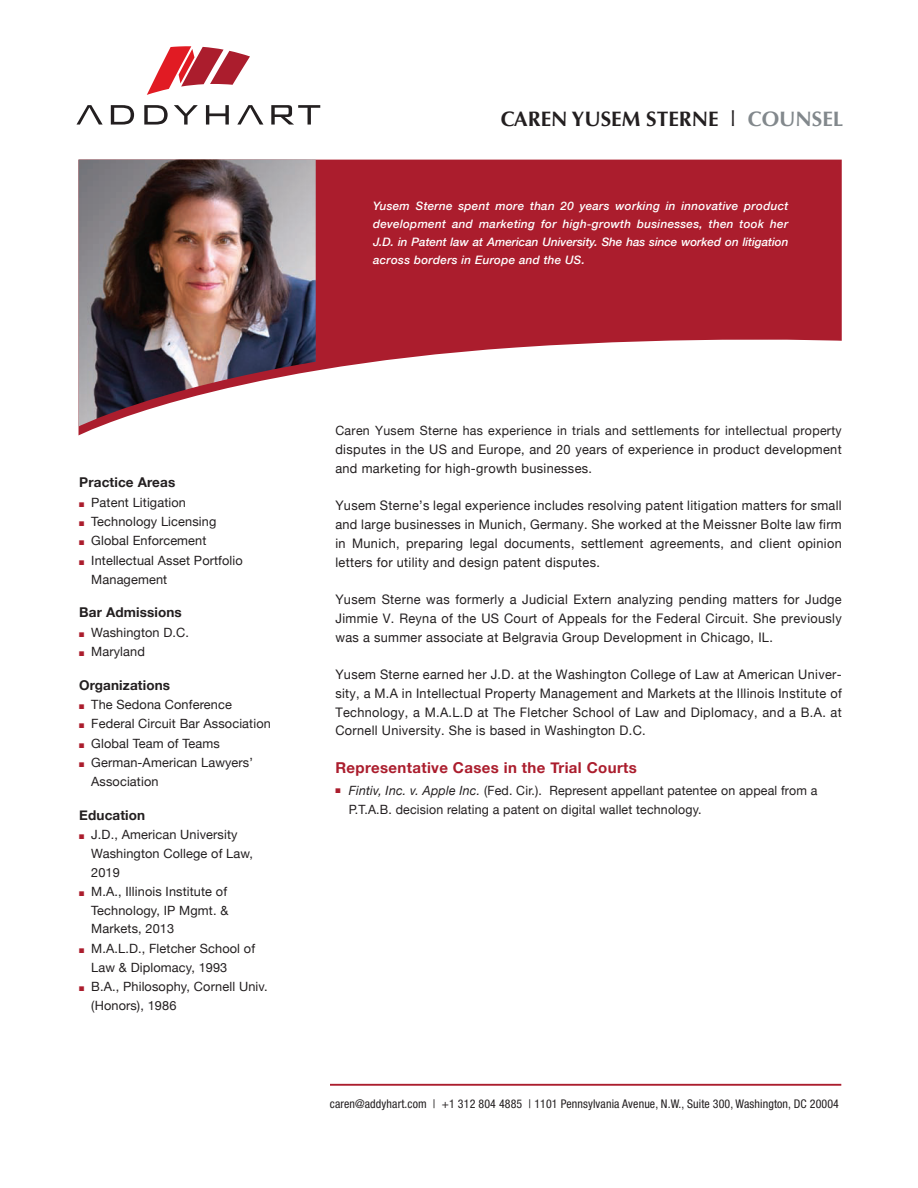
<style>
.page{position:relative;width:918px;height:1188px;background:#fff}
.page>*{position:absolute;margin:0;border:0;box-sizing:border-box;transform-origin:0 0}
.t1{font:700 21px "Optima";color:#231f20}
.t2{font:700 15px "Helvetica Neue";letter-spacing:.025em;color:#ab1d2d}
.t3{font:700 13.5px "Helvetica Neue";letter-spacing:.01em;color:#231f20}
.t4{font:13.2px/18.8px "Helvetica Neue";letter-spacing:.025em;color:#231f20;text-align:justify}
.t5{font:12.75px/18.8px "Helvetica Neue";letter-spacing:.01em;color:#231f20}
.t6{font:condensed 12px "Helvetica Neue LT Std";letter-spacing:.01em;color:#231f20}
.t7{font:italic 500 11.7px/18px "Helvetica Neue";letter-spacing:.025em;color:#fff;text-align:justify}
.s1{font-weight:400}
.s2{color:#82888c}
.s3{color:#ab1d2d}
.s4{font-style:italic}
</style>
<div class="page">
<svg style="left:79px;top:160px;width:763px;height:275px;fill:#ab1d2d"></svg>
<img style="left:79px;top:159px;width:237px;height:268px">
<svg style="left:77px;top:105px;width:26px;height:20px"></svg>
<svg style="left:237px;top:105px;width:26px;height:20px"></svg>
<svg style="left:111px;top:105px;width:23px;height:20px"></svg>
<svg style="left:144px;top:105px;width:24px;height:20px"></svg>
<svg style="left:174px;top:105px;width:24px;height:20px"></svg>
<svg style="left:206px;top:105px;width:23px;height:20px"></svg>
<svg style="left:271px;top:105px;width:49px;height:20px"></svg>
<svg style="left:147px;top:46px;width:103px;height:49px"></svg>
<hr style="left:330px;top:1084px;width:511px;height:2px;background:#ab1d2d">
<h1 class="t1" style="left:501px;top:106px;width:344px">CAREN YUSEM STERNE <span class="s1">l</span> <span class="s2">COUNSEL</span></h1>
<p class="t7" style="left:373px;top:196px;width:417px">Yusem Sterne spent more than 20 years working in innovative product development and marketing for high-growth businesses, then took her J.D. in Patent law at American University. She has since worked on litigation across borders in Europe and the US.</p>
<p class="t3" style="left:79px;top:472px;width:97px">Practice Areas</p>
<p class="t5" style="left:79px;top:493px;width:108px"><span class="s3">■</span> Patent Litigation</p>
<p class="t5" style="left:79px;top:513px;width:139px"><span class="s3">■</span> Technology Licensing</p>
<p class="t5" style="left:79px;top:532px;width:129px"><span class="s3">■</span> Global Enforcement</p>
<p class="t5" style="left:91px;top:552px;width:153px;text-indent:-12px"><span class="s3">■</span> Intellectual Asset Portfolio<br>Management</p>
<p class="t3" style="left:79px;top:602px;width:104px">Bar Admissions</p>
<p class="t5" style="left:79px;top:623px;width:111px"><span class="s3">■</span> Washington D.C.</p>
<p class="t5" style="left:79px;top:643px;width:67px"><span class="s3">■</span> Maryland</p>
<p class="t3" style="left:79px;top:674px;width:92px">Organizations</p>
<p class="t5" style="left:79px;top:696px;width:154px"><span class="s3">■</span> The Sedona Conference</p>
<p class="t5" style="left:79px;top:715px;width:193px"><span class="s3">■</span> Federal Circuit Bar Association</p>
<p class="t5" style="left:79px;top:735px;width:142px"><span class="s3">■</span> Global Team of Teams</p>
<p class="t5" style="left:91px;top:754px;width:163px;text-indent:-12px"><span class="s3">■</span> German-American Lawyers’<br>Association</p>
<p class="t3" style="left:79px;top:804px;width:68px">Education</p>
<p class="t5" style="left:91px;top:826px;width:163px;text-indent:-12px"><span class="s3">■</span> J.D., American University<br>Washington College of Law,<br>2019</p>
<p class="t5" style="left:91px;top:883px;width:139px;text-align:justify;text-indent:-12px"><span class="s3">■</span> M.A., Illinois Institute of Technology, IP Mgmt. &amp; Markets, 2013</p>
<p class="t5" style="left:91px;top:940px;width:165px;text-indent:-12px"><span class="s3">■</span> M.A.L.D., Fletcher School of<br>Law &amp; Diplomacy, 1993</p>
<p class="t5" style="left:91px;top:978px;width:178px;text-indent:-12px"><span class="s3">■</span> B.A., Philosophy, Cornell Univ. (Honors), 1986</p>
<p class="t5" style="left:335px;top:422px;width:508px">Caren Yusem Sterne has experience in trials and settlements for intellectual property</p>
<p class="t4" style="left:335px;top:441px;width:508px">disputes in the US and Europe, and 20 years of experience in product development and marketing for high-growth businesses.</p>
<p class="t4" style="left:335px;top:497px;width:508px">Yusem Sterne’s legal experience includes resolving patent litigation matters for small and large businesses in Munich, Germany. She worked at the Meissner Bolte law firm in Munich, preparing legal documents, settlement agreements, and client opinion letters for utility and design patent disputes.</p>
<p class="t4" style="left:335px;top:591px;width:508px">Yusem Sterne was formerly a Judicial Extern analyzing pending matters for Judge Jimmie V. Reyna of the US Court of Appeals for the Federal Circuit. She previously was a summer associate at Belgravia Group Development in Chicago, IL.</p>
<p class="t4" style="left:335px;top:666px;width:508px">Yusem Sterne earned her J.D. at the Washington College of Law at American Univer&shy;sity, a M.A in Intellectual Property Management and Markets at the Illinois Institute of Technology, a M.A.L.D at The Fletcher School of Law and Diplomacy, and a B.A. at Cornell University. She is based in Washington D.C.</p>
<p class="t2" style="left:335px;top:756px;width:303px">Representative Cases in the Trial Courts</p>
<p class="t5" style="left:349px;top:782px;width:470px;text-indent:-13px"><sup>■</sup> <span class="s4">Fintiv, Inc. v. Apple Inc.</span> (Fed. Cir.). Represent appellant patentee on appeal from a<br>P.T.A.B. decision relating a patent on digital wallet technology.</p>
<p class="t6" style="left:330px;top:1097px;width:511px">caren@addyhart.com | +1 312 804 4885 | 1101 Pennsylvania Avenue, N.W., Suite 300, Washington, DC 20004</p>
</div>
